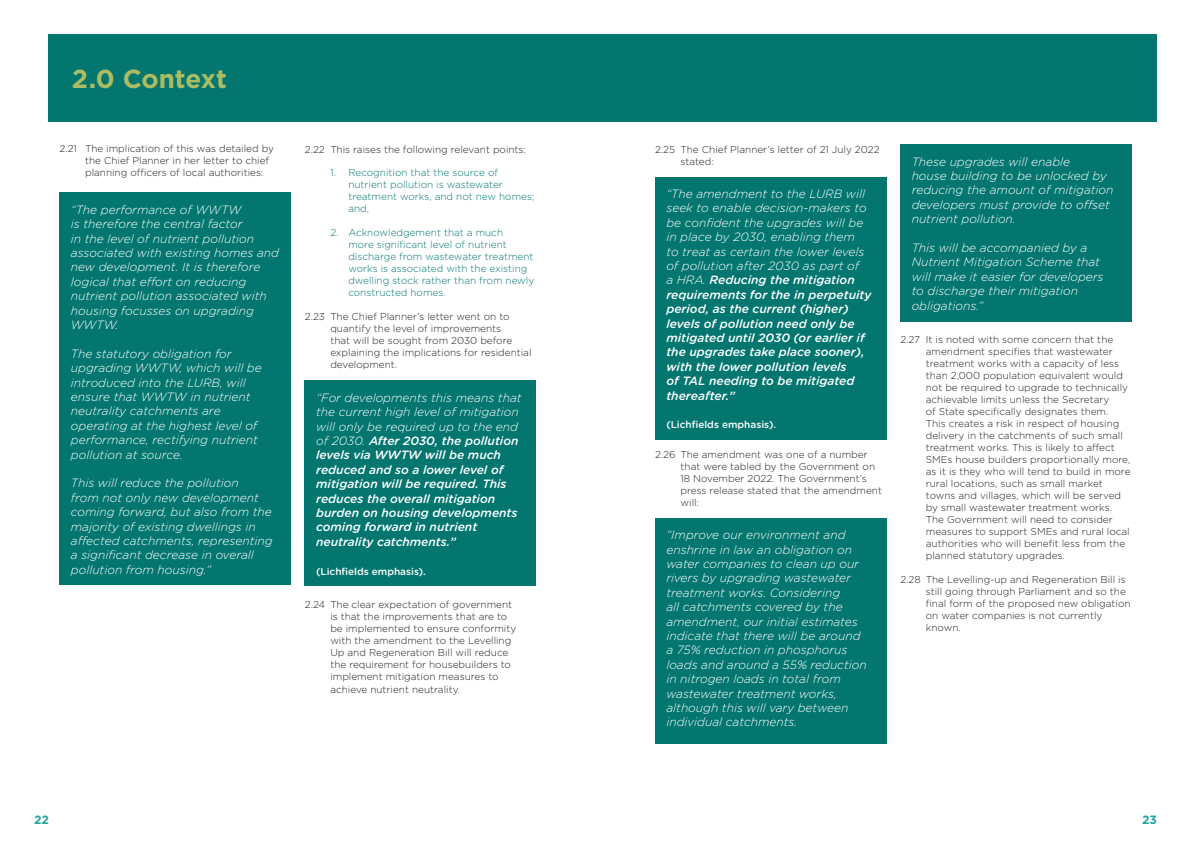
<style>
.page{position:relative;width:1191px;height:842px;background:#fff}
.page>*{position:absolute;margin:0;border:0;box-sizing:border-box;transform-origin:0 0}
.t1{font:700 26px "Gotham";letter-spacing:-.005em;color:#acbc61}
.t2{font:italic 300 12px/14.4px "Gotham Rounded";color:#fff}
.t3{font:italic 500 12px/14.4px "Gotham Rounded";color:#fff}
.t4{font:700 12px "Gotham";color:#25a69e}
.t5{font:300 10px/12px "Gotham Rounded";color:#231f20}
.t6{font:300 10px/12px "Gotham Rounded";color:#047670}
.t7{font:500 10px "Gotham Rounded";color:#fff}
.s1{font-weight:300}
</style>
<div class="page">
<div style="left:48px;top:34px;width:1109px;height:88px;background:#047670"></div>
<div style="left:60px;top:193px;width:231px;height:392px;background:#047670"></div>
<div style="left:305px;top:381px;width:231px;height:205px;background:#047670"></div>
<div style="left:655px;top:177px;width:231px;height:263px;background:#047670"></div>
<div style="left:655px;top:518px;width:231px;height:225px;background:#047670"></div>
<div style="left:900px;top:145px;width:231px;height:177px;background:#047670"></div>
<h1 class="t1" style="left:72px;top:64px;width:157px">2.0 Context</h1>
<p class="t5" style="left:85px;top:142px;width:190px;text-indent:-26px">2.21 The implication of this was detailed by the Chief Planner in her letter to chief planning officers of local authorities:</p>
<p class="t2" style="left:71px;top:202px;width:210px">“The performance of WWTW<br>is therefore the central factor<br>in the level of nutrient pollution associated with existing homes and new development. It is therefore logical that effort on reducing nutrient pollution associated with housing focusses on upgrading<br>WWTW.</p>
<p class="t2" style="left:71px;top:346px;width:192px">The statutory obligation for upgrading WWTW, which will be introduced into the LURB, will ensure that WWTW in nutrient neutrality catchments are operating at the highest level of performance, rectifying nutrient pollution at source.</p>
<p class="t2" style="left:71px;top:475px;width:203px">This will reduce the pollution<br>from not only new development coming forward, but also from the majority of existing dwellings in affected catchments, representing a significant decrease in overall pollution from housing.”</p>
<p class="t5" style="left:305px;top:143px;width:223px">2.22 This raises the following relevant points:</p>
<p class="t6" style="left:348px;top:166px;width:187px;text-indent:-18px">1. Recognition that the source of nutrient pollution is wastewater treatment works, and not new homes; and,</p>
<p class="t6" style="left:348px;top:226px;width:187px;text-indent:-18px">2. Acknowledgement that a much<br>more significant level of nutrient discharge from wastewater treatment works is associated with the existing dwelling stock rather than from newly constructed homes.</p>
<p class="t5" style="left:330px;top:310px;width:203px;text-indent:-26px">2.23 The Chief Planner’s letter went on to quantify the level of improvements<br>that will be sought from 2030 before explaining the implications for residential development.</p>
<p class="t3" style="left:316px;top:390px;width:207px"><span class="s1">“For developments this means that the current high level of mitigation will only be required up to the end of 2030.</span> After 2030, the pollution levels via WWTW will be much reduced and so a lower level of mitigation will be required. This reduces the overall mitigation burden on housing developments coming forward in nutrient neutrality catchments.”</p>
<p class="t7" style="left:316px;top:564px;width:111px">(Lichfields emphasis).</p>
<p class="t5" style="left:330px;top:598px;width:187px;text-indent:-26px">2.24 The clear expectation of government is that the improvements that are to be implemented to ensure conformity with the amendment to the Levelling Up and Regeneration Bill will reduce the requirement for housebuilders to implement mitigation measures to achieve nutrient neutrality.</p>
<p class="t5" style="left:680px;top:143px;width:201px;text-indent:-26px">2.25 The Chief Planner’s letter of 21 July 2022 stated:</p>
<p class="t3" style="left:666px;top:186px;width:207px"><span class="s1">“The amendment to the LURB will seek to enable decision-makers to be confident the upgrades will be in place by 2030, enabling them<br>to treat as certain the lower levels of pollution after 2030 as part of<br>a HRA.</span> Reducing the mitigation requirements for the in perpetuity period, as the current (higher) levels of pollution need only be mitigated until 2030 (or earlier if the upgrades take place sooner), with the lower pollution levels<br>of TAL needing to be mitigated thereafter.”</p>
<p class="t7" style="left:666px;top:418px;width:111px">(Lichfields emphasis).</p>
<p class="t5" style="left:680px;top:447px;width:203px;text-indent:-26px">2.26 The amendment was one of a number that were tabled by the Government on<br>18 November 2022. The Government’s press release stated that the amendment will:</p>
<p class="t2" style="left:666px;top:527px;width:202px">“Improve our environment and enshrine in law an obligation on water companies to clean up our rivers by upgrading wastewater treatment works. Considering<br>all catchments covered by the amendment, our initial estimates indicate that there will be around a 75% reduction in phosphorus loads and around a 55% reduction in nitrogen loads in total from wastewater treatment works, although this will vary between individual catchments.</p>
<p class="t2" style="left:911px;top:154px;width:203px">These upgrades will enable<br>house building to be unlocked by reducing the amount of mitigation developers must provide to offset nutrient pollution.</p>
<p class="t2" style="left:911px;top:240px;width:193px">This will be accompanied by a<br>Nutrient Mitigation Scheme that will make it easier for developers to discharge their mitigation obligations.”</p>
<p class="t5" style="left:926px;top:333px;width:206px;text-indent:-26px">2.27 It is noted with some concern that the amendment specifies that wastewater treatment works with a capacity of less than 2,000 population equivalent would not be required to upgrade to technically achievable limits unless the Secretary<br>of State specifically designates them.<br>This creates a risk in respect of housing delivery in the catchments of such small treatment works. This is likely to affect SMEs house builders proportionally more, as it is they who will tend to build in more rural locations, such as small market towns and villages, which will be served by small wastewater treatment works.<br>The Government will need to consider measures to support SMEs and rural local authorities who will benefit less from the planned statutory upgrades.</p>
<p class="t5" style="left:926px;top:573px;width:206px;text-indent:-26px">2.28 The Levelling-up and Regeneration Bill is still going through Parliament and so the final form of the proposed new obligation on water companies is not currently known.</p>
<p class="t4" style="left:34px;top:813px;width:16px">22</p>
<p class="t4" style="left:1142px;top:813px;width:16px">23</p>
</div>
